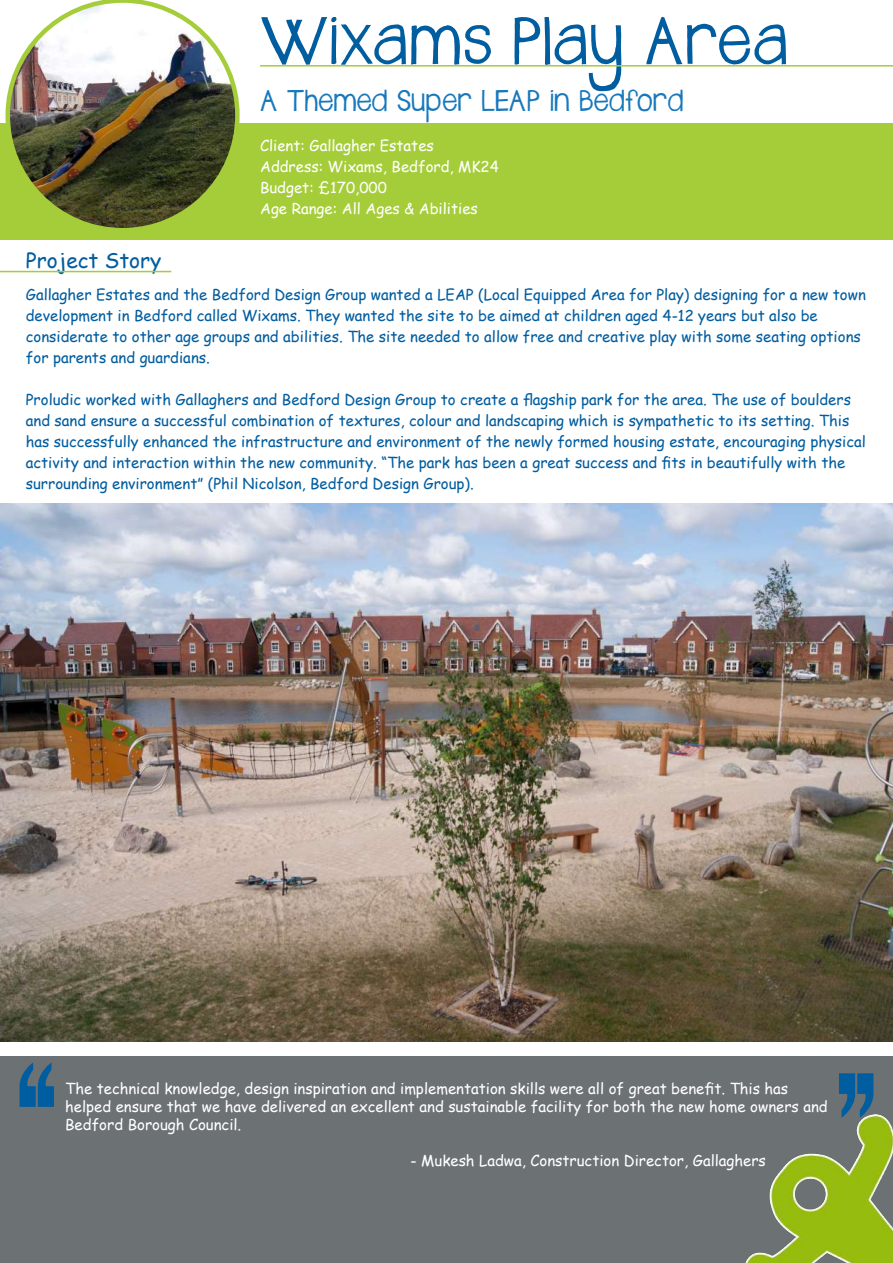
<style>
.page{position:relative;width:893px;height:1263px;background:#fff}
.page>*{position:absolute;margin:0;border:0;box-sizing:border-box;transform-origin:0 0}
.t1{font:54px "Janda Safeand Sound Solid";letter-spacing:.025em;color:#005da0}
.t2{font:24px "Janda Safeand Sound Solid";color:#1778bc}
.t3{font:21px "Comic Sans MS";color:#005da0}
.t4{font:15px/21px "Comic Sans MS";color:#005da0}
.t5{font:15px/21px "Comic Sans MS";color:#fff}
</style>
<div class="page">
<div style="left:0;top:1056px;width:893px;height:207px;background:#6c7173"></div>
<div style="left:0;top:124px;width:893px;height:116px;background:#a5cd39"></div>
<hr style="left:260px;top:65px;width:633px;height:2px;background:#a5cd39">
<img style="left:0;top:504px;width:893px;height:538px">
<img style="left:6px;top:0;width:234px;height:228px">
<hr style="left:0;top:271px;width:171px;height:1px;background:#a5cd39">
<img style="left:745px;top:1114px;width:148px;height:149px">
<svg style="left:20px;top:1062px;width:34px;height:45px"></svg>
<svg style="left:839px;top:1073px;width:34px;height:45px"></svg>
<h1 class="t1" style="left:260px;top:4px;width:529px">Wixams Play Area</h1>
<h2 class="t2" style="left:260px;top:84px;width:425px">A Themed Super LEAP in Bedford</h2>
<h3 class="t3" style="left:26px;top:245px;width:137px">Project Story</h3>
<p class="t5" style="left:260px;top:135px;width:240px">Client: Gallagher Estates<br>Address: Wixams, Bedford, MK24<br>Budget: £170,000<br>Age Range: All Ages &amp; Abilities</p>
<p class="t4" style="left:26px;top:283px;width:841px">Gallagher Estates and the Bedford Design Group wanted a LEAP (Local Equipped Area for Play) designing for a new town development in Bedford called Wixams. They wanted the site to be aimed at children aged 4-12 years but also be considerate to other age groups and abilities. The site needed to allow free and creative play with some seating options for parents and guardians.</p>
<p class="t4" style="left:26px;top:388px;width:842px">Proludic worked with Gallaghers and Bedford Design Group to create a flagship park for the area. The use of boulders and sand ensure a successful combination of textures, colour and landscaping which is sympathetic to its setting. This has successfully enhanced the infrastructure and environment of the newly formed housing estate, encouraging physical activity and interaction within the new community. “The park has been a great success and fits in beautifully with the surrounding environment” (Phil Nicolson, Bedford Design Group).</p>
<p class="t5" style="left:65px;top:1079px;width:764px;line-height:18px">The technical knowledge, design inspiration and implementation skills were all of great benefit. This has helped ensure that we have delivered an excellent and sustainable facility for both the new home owners and<br>Bedford Borough Council.</p>
<p class="t5" style="left:411px;top:1149px;width:357px">- Mukesh Ladwa, Construction Director, Gallaghers</p>
</div>
